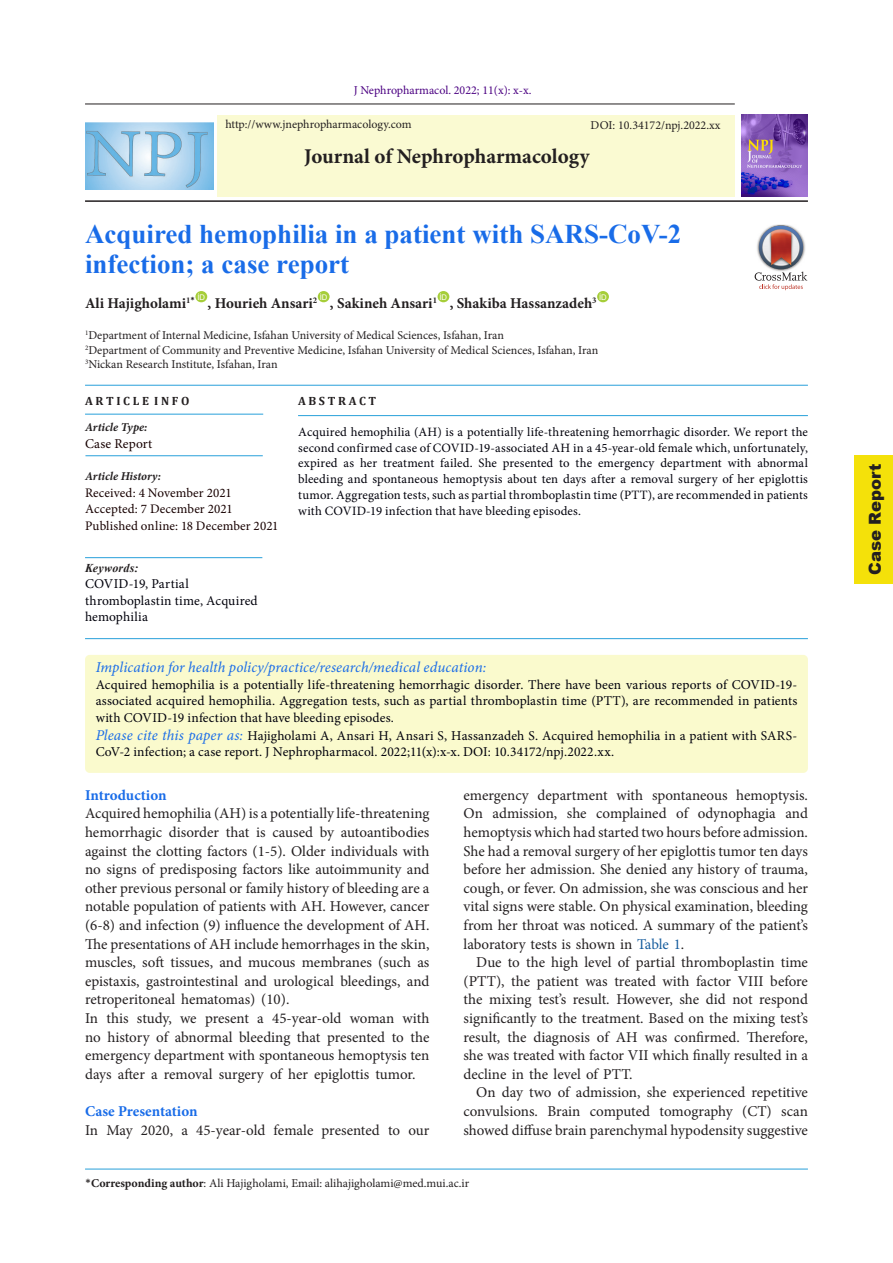
<style>
.page{position:relative;width:893px;height:1263px;background:#fff}
.page>*{position:absolute;margin:0;border:0;box-sizing:border-box;transform-origin:0 0}
.t1{font:700 27px/30px "Times New Roman";color:#196ce8}
.t2{font:700 21px "Minion Pro";color:#231f20}
.t3{font:900 16.5px "Arial";color:#231f20}
.t4{font:15px/18.6px "Minion Pro";color:#231f20;text-align:justify}
.t5{font:700 15px "Minion Pro";color:#231f20}
.abstract{font:italic 15px "Minion Pro";letter-spacing:.005em;color:#196ce8}
.t6{font:700 15px "Minion Pro";letter-spacing:-.005em;color:#196ce8}
.abstract-2{font:13.5px/16.5px "Minion Pro";letter-spacing:.01em;color:#00000b}
.t7{font:13.5px "Minion Pro";letter-spacing:.01em;color:#170000}
.t8{font:13.05px "Minion Pro";letter-spacing:.005em;color:#170000}
.abstract-3{font:12.75px/15.8px "Minion Pro";letter-spacing:.015em;color:#00000b;text-align:justify}
.t9{font:12px "Minion Pro";color:#231f20}
.t10{font:12px "Minion Pro";color:#4b0082}
.t11{font:italic 700 12px "Minion Pro";color:#231f20}
.t12{font:700 12px "Cambria";color:#231f20}
.abstract-4{font:italic 700 12px "Times New Roman";letter-spacing:.015em;color:#231f20}
.t13{font:7.8px "Arial";color:#fff}
.s1{font-style:italic;font-size:15px;color:#196ce8}
.s2{color:#175d9e}
.s3{font-family:"Calibri"}
.s4{font-weight:700}
</style>
<div class="page">
<hr style="left:85px;top:104px;width:650px;height:1px;background:#231f20">
<hr style="left:85px;top:200px;width:723px;height:2px;background:#231f20">
<div style="left:217px;top:115px;width:518px;height:81px;background:#fafad2"></div>
<img style="left:741px;top:115px;width:66px;height:82px">
<div style="left:195px;top:291px;width:12px;height:11px;background:#a6ce39;border-radius:50%"></div>
<div style="left:318px;top:291px;width:12px;height:11px;background:#a6ce39;border-radius:50%"></div>
<div style="left:438px;top:291px;width:11px;height:11px;background:#a6ce39;border-radius:50%"></div>
<div style="left:597px;top:291px;width:12px;height:11px;background:#a6ce39;border-radius:50%"></div>
<hr style="left:85px;top:1169px;width:723px;height:1px;background:#28a0da">
<div style="left:85px;top:655px;width:723px;height:118px;background:#fafacd;border-radius:5px"></div>
<hr style="left:298px;top:415px;width:510px;height:1px;background:#28a0da">
<hr style="left:85px;top:385px;width:723px;height:1px;background:#28a0da">
<hr style="left:85px;top:638px;width:723px;height:1px;background:#28a0da">
<hr style="left:85px;top:414px;width:178px;height:1px;background:#28a0da">
<hr style="left:85px;top:455px;width:178px;height:1px;background:#28a0da">
<svg style="left:755px;top:225px;width:52px;height:65px"></svg>
<hr style="left:85px;top:557px;width:177px;height:1px;background:#28a0da">
<img style="left:85px;top:122px;width:128px;height:67px">
<div style="left:855px;top:455px;width:38px;height:129px;background:#f4e10a"></div>
<p class="t10" style="left:354px;top:82px;width:179px">J Nephropharmacol. 2022; 11(x): x-x.</p>
<p class="t9" style="left:225px;top:116px;width:188px">http://www.jnephropharmacology.com</p>
<p class="t9" style="left:591px;top:117px;width:131px">DOI: 10.34172/npj.2022.xx</p>
<p class="t2" style="left:304px;top:142px;width:287px">Journal of Nephropharmacology</p>
<p class="t1" style="left:85px;top:218px;width:598px">Acquired hemophilia in a patient with SARS-CoV-2 infection; a case report</p>
<p class="t5" style="left:85px;top:292px;width:111px">Ali Hajigholami<sup>1</sup><sup>*</sup></p>
<p class="t13" style="left:197px;top:292px;width:9px">ID</p>
<p class="t13" style="left:320px;top:292px;width:9px">ID</p>
<p class="t13" style="left:439px;top:292px;width:9px">ID</p>
<p class="t13" style="left:599px;top:292px;width:9px">ID</p>
<p class="t5" style="left:208px;top:292px;width:111px">, Hourieh Ansari<sup>2</sup></p>
<p class="t5" style="left:330px;top:292px;width:109px">, Sakineh Ansari<sup>1</sup></p>
<p class="t5" style="left:450px;top:292px;width:148px">, Shakiba Hassanzadeh<sup>3</sup></p>
<p class="t9" style="left:85px;top:327px;width:420px"><sup>1</sup>Department of Internal Medicine, Isfahan University of Medical Sciences, Isfahan, Iran</p>
<p class="t9" style="left:85px;top:342px;width:515px"><sup>2</sup>Department of Community and Preventive Medicine, Isfahan University of Medical Sciences, Isfahan, Iran</p>
<p class="t9" style="left:85px;top:356px;width:194px"><sup>3</sup>Nickan Research Institute, Isfahan, Iran</p>
<p class="t12" style="left:85px;top:393px;width:106px">A R T I C L E I N F O</p>
<p class="t11" style="left:85px;top:419px;width:64px">Article Type:</p>
<p class="t7" style="left:85px;top:434px;width:69px">Case Report</p>
<p class="t11" style="left:85px;top:468px;width:78px">Article History:</p>
<p class="t8" style="left:85px;top:484px;width:148px">Received: 4 November 2021</p>
<p class="t8" style="left:85px;top:500px;width:149px">Accepted: 7 December 2021</p>
<p class="t8" style="left:85px;top:517px;width:195px">Published online: 18 December 2021</p>
<p class="abstract-4" style="left:85px;top:559px;width:55px">Keywords:</p>
<p class="abstract-2" style="left:85px;top:575px;width:174px">COVID-19, Partial thromboplastin time, Acquired hemophilia</p>
<p class="t12" style="left:298px;top:393px;width:80px">A B S T R A C T</p>
<p class="abstract-3" style="left:298px;top:424px;width:511px">Acquired hemophilia (AH) is a potentially life-threatening hemorrhagic disorder. We report the second confirmed case of COVID-19-associated AH in a 45-year-old female which, unfortunately, expired as her treatment failed. She presented to the emergency department with abnormal bleeding and spontaneous hemoptysis about ten days after a removal surgery of her epiglottis tumor. Aggregation tests, such as partial thromboplastin time (PTT), are recommended in patients with COVID-19 infection that have bleeding episodes.</p>
<p class="abstract" style="left:96px;top:657px;width:392px">Implication for health policy/practice/research/medical education:</p>
<p class="abstract-2" style="left:96px;top:676px;width:703px;text-align:justify">Acquired hemophilia is a potentially life-threatening hemorrhagic disorder. There have been various reports of COVID-19- associated acquired hemophilia. Aggregation tests, such as partial thromboplastin time (PTT), are recommended in patients with COVID-19 infection that have bleeding episodes.</p>
<p class="abstract-2" style="left:96px;top:727px;width:703px"><span class="s1">Please cite this paper as:</span> Hajigholami A, Ansari H, Ansari S, Hassanzadeh S. Acquired hemophilia in a patient with SARS-<br>CoV-2 infection; a case report. J Nephropharmacol. 2022;11(x):x-x. DOI: 10.34172/npj.2022.xx.</p>
<p class="t6" style="left:85px;top:784px;width:83px">Introduction</p>
<p class="t4" style="left:85px;top:804px;width:346px">Acquired hemophilia (AH) is a potentially life-threatening hemorrhagic disorder that is caused by autoantibodies against the clotting factors (1-5). Older individuals with no signs of predisposing factors like autoimmunity and other previous personal or family history of bleeding are a notable population of patients with AH. However, cancer (6-8) and infection (9) influence the development of AH.<br>The presentations of AH include hemorrhages in the skin, muscles, soft tissues, and mucous membranes (such as epistaxis, gastrointestinal and urological bleedings, and retroperitoneal hematomas) (10).</p>
<p class="t4" style="left:85px;top:1009px;width:346px">In this study, we present a 45-year-old woman with no history of abnormal bleeding that presented to the emergency department with spontaneous hemoptysis ten days after a removal surgery of her epiglottis tumor.</p>
<p class="t6" style="left:85px;top:1100px;width:114px">Case Presentation</p>
<p class="t4" style="left:85px;top:1120px;width:346px">In May 2020, a 45-year-old female presented to our</p>
<p class="t4" style="left:463px;top:786px;width:346px">emergency department with spontaneous hemoptysis.<br>On admission, she complained of odynophagia and hemoptysis which had started two hours before admission.<br>She had a removal surgery of her epiglottis tumor ten days before her admission. She denied any history of trauma, cough, or fever. On admission, she was conscious and her vital signs were stable. On physical examination, bleeding from her throat was noticed. A summary of the patient’s laboratory tests is shown in <span class="s2">Table 1</span>.</p>
<p class="t4" style="left:463px;top:953px;width:346px;text-indent:13px">Due to the high level of partial thromboplastin time (PTT), the patient was treated with factor VIII before the mixing test’s result. However, she did not respond significantly to the treatment. Based on the mixing test’s result, the diagnosis of AH was confirmed. Therefore, she was treated with factor VII which finally resulted in a decline in the level of PTT.</p>
<p class="t4" style="left:463px;top:1083px;width:346px;text-indent:13px">On day two of admission, she experienced repetitive convulsions. Brain computed tomography (CT) scan showed diffuse brain parenchymal hypodensity suggestive</p>
<p class="t9" style="left:85px;top:1175px;width:386px"><span class="s3">*</span><span class="s4">Corresponding author</span>: Ali Hajigholami, Email: alihajigholami@med.mui.ac.ir</p>
<p class="t3" style="left:863px;top:575px;width:113px;rotate:-90deg">Case Report</p>
</div>
